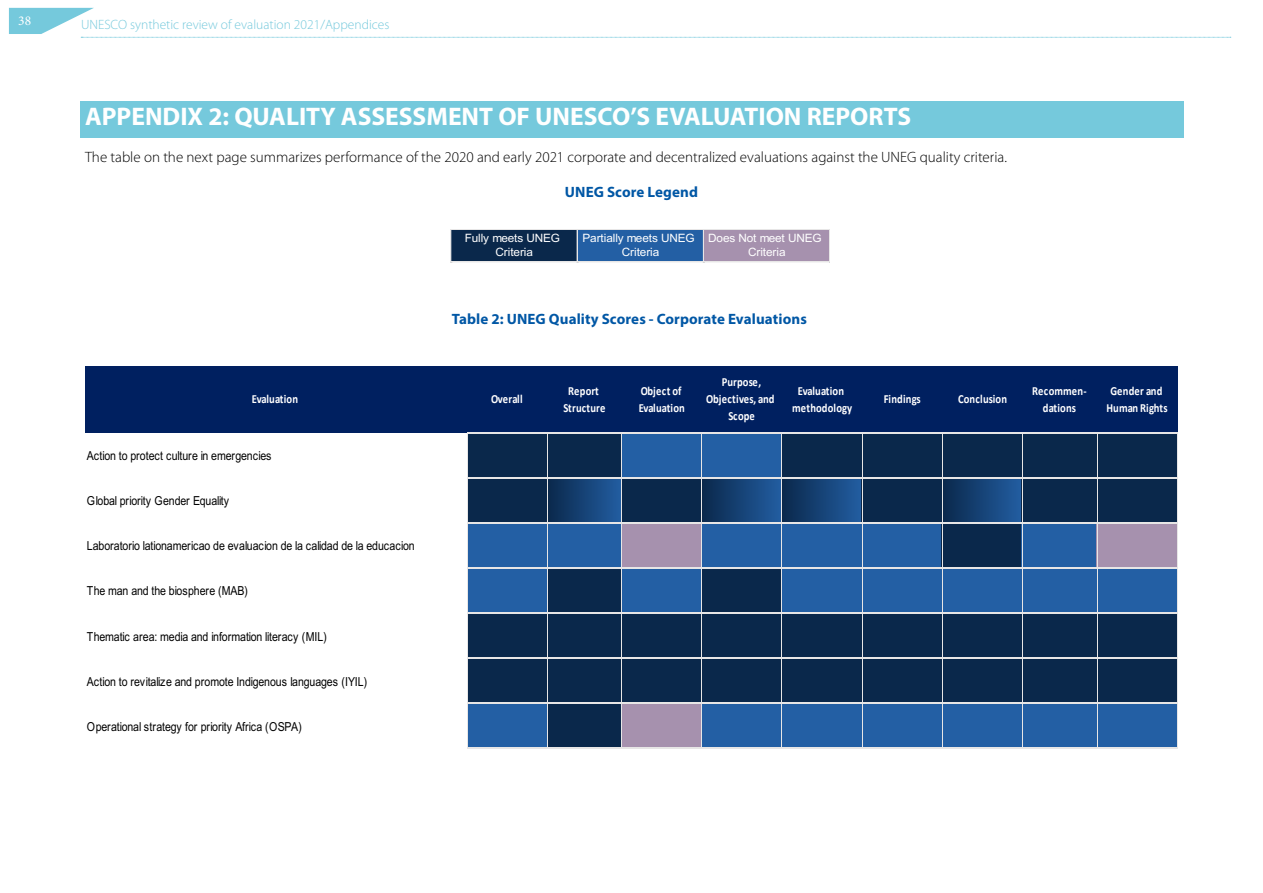
<style>
.page{position:relative;width:1263px;height:893px;background:#fff}
.page>*{position:absolute;margin:0;border:0;box-sizing:border-box;transform-origin:0 0}
.t1{font:700 25.5px "Myriad Pro";color:#fff}
.t2{font:300 15px "Myriad Pro";color:#000}
.t3{font:700 15px "Myriad Pro";letter-spacing:.005em;color:#0057a5}
.t4{font:300 13.5px "Myriad Pro";color:#75c9dc}
.t5{font:13.5px "Minion Pro";color:#fff}
.t6{font:12.45px "Arial";letter-spacing:-.01em;color:#000;scale:.86 1}
.t7{font:700 12.45px/17px "Calibri";letter-spacing:.01em;color:#fff;text-align:center;scale:.86 1}
.t8{font:11.55px/14.7px "Arial";letter-spacing:-.01em;color:#fff;text-align:center}
</style>
<div class="page">
<svg style="left:9px;top:8px;width:1222px;height:30px"></svg>
<div style="left:80px;top:101px;width:1103px;height:36px;background:#75c9dc"></div>
<div style="left:451px;top:230px;width:126px;height:32px;background:#0a284b"></div>
<div style="left:577px;top:230px;width:127px;height:32px;background:#235fa4"></div>
<div style="left:703px;top:230px;width:127px;height:32px;background:#a691ae"></div>
<hr style="left:451px;top:229px;width:379px;height:1px;background:#e7e6e6">
<hr style="left:450px;top:229px;width:1px;height:33px;background:#e7e6e6">
<hr style="left:577px;top:230px;width:1px;height:32px;background:#e7e6e6">
<hr style="left:703px;top:230px;width:1px;height:32px;background:#e7e6e6">
<hr style="left:451px;top:262px;width:379px;height:1px;background:#e7e6e6">
<hr style="left:829px;top:230px;width:1px;height:32px;background:#e7e6e6">
<div style="left:85px;top:367px;width:1093px;height:66px;background:#002060"></div>
<div style="left:467px;top:432px;width:155px;height:46px;background:#0a284b"></div>
<div style="left:621px;top:432px;width:161px;height:46px;background:#235fa4"></div>
<div style="left:781px;top:432px;width:397px;height:46px;background:#0a284b"></div>
<div style="left:467px;top:477px;width:81px;height:46px;background:#0a284b"></div>
<div style="left:547px;top:477px;width:75px;height:46px;background:linear-gradient(to right,#0a284b,#225ea2)"></div>
<div style="left:621px;top:477px;width:81px;height:46px;background:#0a284b"></div>
<div style="left:701px;top:477px;width:81px;height:46px;background:linear-gradient(to right,#0a284a,#225ea2)"></div>
<div style="left:781px;top:477px;width:81px;height:46px;background:linear-gradient(to right,#0a284a,#225ea2)"></div>
<div style="left:861px;top:477px;width:81px;height:46px;background:#0a284b"></div>
<div style="left:941px;top:477px;width:82px;height:46px;background:linear-gradient(to right,#0b2a4e,#205899)"></div>
<div style="left:1022px;top:477px;width:156px;height:46px;background:#0a284b"></div>
<div style="left:467px;top:522px;width:155px;height:46px;background:#235fa4"></div>
<div style="left:621px;top:522px;width:81px;height:46px;background:#a691ae"></div>
<div style="left:701px;top:522px;width:241px;height:46px;background:#235fa4"></div>
<div style="left:941px;top:522px;width:82px;height:46px;background:#0a284b"></div>
<div style="left:1022px;top:522px;width:76px;height:46px;background:#235fa4"></div>
<div style="left:1097px;top:522px;width:81px;height:46px;background:#a691ae"></div>
<div style="left:467px;top:567px;width:81px;height:46px;background:#235fa4"></div>
<div style="left:547px;top:567px;width:75px;height:46px;background:#0a284b"></div>
<div style="left:621px;top:567px;width:81px;height:46px;background:#235fa4"></div>
<div style="left:701px;top:567px;width:81px;height:46px;background:#0a284b"></div>
<div style="left:781px;top:567px;width:397px;height:46px;background:#235fa4"></div>
<div style="left:467px;top:612px;width:711px;height:46px;background:#0a284b"></div>
<div style="left:467px;top:657px;width:711px;height:47px;background:#0a284b"></div>
<div style="left:467px;top:702px;width:81px;height:47px;background:#235fa4"></div>
<div style="left:547px;top:702px;width:75px;height:47px;background:#0a284b"></div>
<div style="left:621px;top:702px;width:81px;height:47px;background:#a691ae"></div>
<div style="left:701px;top:702px;width:477px;height:47px;background:#235fa4"></div>
<hr style="left:467px;top:432px;width:1px;height:317px;background:#e7e6e6">
<hr style="left:547px;top:433px;width:1px;height:316px;background:#e7e6e6">
<hr style="left:621px;top:433px;width:1px;height:316px;background:#e7e6e6">
<hr style="left:701px;top:433px;width:1px;height:316px;background:#e7e6e6">
<hr style="left:781px;top:433px;width:1px;height:316px;background:#e7e6e6">
<hr style="left:861px;top:433px;width:1px;height:316px;background:#e7e6e6">
<hr style="left:941px;top:433px;width:1px;height:316px;background:#e7e6e6">
<hr style="left:1022px;top:433px;width:1px;height:316px;background:#e7e6e6">
<hr style="left:1097px;top:433px;width:1px;height:316px;background:#e7e6e6">
<hr style="left:1177px;top:433px;width:1px;height:316px;background:#e7e6e6">
<hr style="left:468px;top:432px;width:710px;height:1px;background:#e7e6e6">
<hr style="left:468px;top:477px;width:710px;height:1px;background:#e7e6e6">
<hr style="left:468px;top:522px;width:710px;height:1px;background:#e7e6e6">
<hr style="left:468px;top:567px;width:710px;height:1px;background:#e7e6e6">
<hr style="left:468px;top:612px;width:710px;height:1px;background:#e7e6e6">
<hr style="left:468px;top:657px;width:710px;height:1px;background:#e7e6e6">
<hr style="left:468px;top:702px;width:710px;height:2px;background:#e7e6e6">
<hr style="left:468px;top:747px;width:710px;height:2px;background:#e7e6e6">
<p class="t5" style="left:18px;top:12px;width:14px">38</p>
<p class="t4" style="left:81px;top:16px;width:310px">UNESCO synthetic review of evaluation 2021/Appendices</p>
<h1 class="t1" style="left:85px;top:100px;width:828px">APPENDIX 2: QUALITY ASSESSMENT OF UNESCO’S EVALUATION REPORTS</h1>
<p class="t2" style="left:85px;top:148px;width:923px">The table on the next page summarizes performance of the 2020 and early 2021 corporate and decentralized evaluations against the UNEG quality criteria.</p>
<p class="t3" style="left:565px;top:182px;width:135px">UNEG Score Legend</p>
<p class="t8" style="left:465px;top:230px;width:97px">Fully meets UNEG<br>Criteria</p>
<p class="t8" style="left:583px;top:230px;width:114px">Partially meets UNEG<br>Criteria</p>
<p class="t8" style="left:708px;top:230px;width:115px">Does Not meet UNEG<br>Criteria</p>
<p class="t3" style="left:452px;top:309px;width:356px">Table 2: UNEG Quality Scores - Corporate Evaluations</p>
<p class="t7" style="left:491px;top:390px;width:38px">Overall</p>
<p class="t7" style="left:563px;top:382px;width:50px">Report<br>Structure</p>
<p class="t7" style="left:639px;top:382px;width:55px;text-align:left">Object of<br>Evaluation</p>
<p class="t7" style="left:706px;top:373px;width:81px">Purpose,<br>Objectives, and<br>Scope</p>
<p class="t7" style="left:792px;top:382px;width:71px">Evaluation methodology</p>
<p class="t7" style="left:884px;top:390px;width:45px">Findings</p>
<p class="t7" style="left:252px;top:390px;width:55px">Evaluation</p>
<p class="t7" style="left:958px;top:390px;width:59px">Conclusion</p>
<p class="t7" style="left:1032px;top:382px;width:65px">Recommen&shy;dations</p>
<p class="t7" style="left:1106px;top:382px;width:73px">Gender and<br>Human Rights</p>
<p class="t6" style="left:87px;top:447px;width:216px">Action to protect culture in emergencies</p>
<p class="t6" style="left:87px;top:492px;width:167px">Global priority Gender Equality</p>
<p class="t6" style="left:87px;top:537px;width:383px">Laboratorio lationamericao de evaluacion de la calidad de la educacion</p>
<p class="t6" style="left:87px;top:582px;width:188px">The man and the biosphere (MAB)</p>
<p class="t6" style="left:87px;top:627px;width:280px">Thematic area: media and information literacy (MIL)</p>
<p class="t6" style="left:87px;top:673px;width:327px">Action to revitalize and promote Indigenous languages (IYIL)</p>
<p class="t6" style="left:87px;top:718px;width:251px">Operational strategy for priority Africa (OSPA)</p>
</div>
